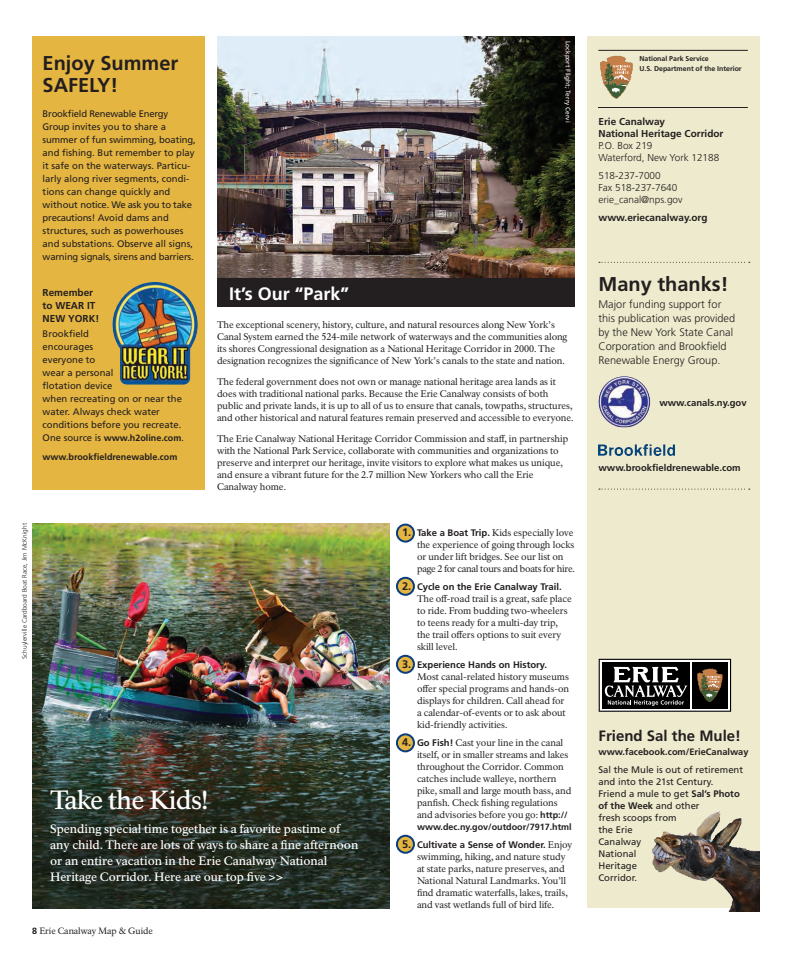
<style>
.page{position:relative;width:792px;height:972px;background:#fff}
.page>*{position:absolute;margin:0;border:0;box-sizing:border-box;transform-origin:0 0}
.t1{font:500 26px "NPS Rawlinson OT";letter-spacing:-.03em;color:#fff}
.Text-new{font:700 20px/22px "Frutiger";color:#231f20}
.Subhead-large{font:700 18px "Frutiger";color:#fff}
.Subhead-large-2{font:700 15px "Frutiger";color:#231f20}
.Intro_paragraph_or_p{font:500 12px/16px "NPS Rawlinson OT";letter-spacing:-.005em;color:#fff}
.Text-new-2{font:300 11px/14px "Frutiger";color:#231f20}
.Subhead-new{font:700 10px/13px "Frutiger";color:#231f20}
.t2{font:300 10px/12px "Frutiger";color:#231f20}
.Text-new-3{font:9.5px/12px "NPS Rawlinson OT";letter-spacing:-.005em;color:#231f20}
.Text-new-4{font:9.5px/13px "Frutiger";color:#231f20}
.Text-new-5{font:700 9.5px "Frutiger";color:#231f20}
.Text-new-6{font:700 9.2px "Frutiger";color:#231f20}
.Text-new-7{font:700 9px "Frutiger";color:#231f20}
.t3{font:9px "NPS Rawlinson OT";letter-spacing:-.005em;color:#231f20}
.Box-head_B{font:700 7px "Frutiger";color:#231f20}
.Photo_credit{font:300 6.5px "Frutiger";color:#231f20}
.Photo_credit-2{font:6.5px "Frutiger";color:#fff}
.s1{font-weight:400;font-size:9.5px}
.s2{font-family:"NPS Rawlinson OT";font-weight:400;font-size:9.5px}
.s3{font-family:"Frutiger";font-weight:700;font-size:11px}
.s4{font-family:"Frutiger";font-weight:700}
.s5{font-family:"Frutiger";font-weight:700;font-size:9px}
.s6{font-weight:700}
</style>
<div class="page">
<img style="left:217px;top:36px;width:358px;height:243px">
<div style="left:217px;top:279px;width:358px;height:28px;background:#231f20"></div>
<div style="left:32px;top:36px;width:173px;height:454px;background:#e5b541"></div>
<img style="left:112px;top:282px;width:86px;height:103px">
<div style="left:397px;top:525px;width:17px;height:17px;background:#e5b541;border-radius:50%"></div>
<div style="left:396px;top:524px;width:19px;height:19px;border:2px solid #0a3e7e;border-radius:50%"></div>
<div style="left:397px;top:578px;width:17px;height:17px;background:#e5b541;border-radius:50%"></div>
<div style="left:396px;top:577px;width:19px;height:19px;border:2px solid #0a3e7e;border-radius:50%"></div>
<div style="left:397px;top:656px;width:17px;height:17px;background:#e5b541;border-radius:50%"></div>
<div style="left:396px;top:655px;width:19px;height:19px;border:2px solid #0a3e7e;border-radius:50%"></div>
<div style="left:397px;top:734px;width:17px;height:17px;background:#e5b541;border-radius:50%"></div>
<div style="left:396px;top:733px;width:19px;height:19px;border:2px solid #0a3e7e;border-radius:50%"></div>
<div style="left:397px;top:836px;width:17px;height:17px;background:#e5b541;border-radius:50%"></div>
<div style="left:396px;top:835px;width:19px;height:19px;border:2px solid #0a3e7e;border-radius:50%"></div>
<img style="left:32px;top:523px;width:358px;height:385px">
<div style="left:587px;top:36px;width:173px;height:872px;background:#edeacd"></div>
<svg style="left:600px;top:56px;width:33px;height:43px"></svg>
<hr style="left:598px;top:50px;width:150px;height:1px;background:#231f20">
<hr style="left:598px;top:107px;width:150px;height:1px;background:#231f20">
<svg style="left:599px;top:262px;width:151px;height:1px"></svg>
<svg style="left:599px;top:489px;width:151px;height:1px"></svg>
<img style="left:598px;top:376px;width:52px;height:51px">
<img style="left:652px;top:812px;width:108px;height:100px">
<svg style="left:599px;top:659px;width:132px;height:53px;background:#4d4a47"></svg>
<img style="left:598px;top:445px;width:76px;height:11px">
<p class="Photo_credit" style="left:21px;top:659px;width:137px;rotate:-90deg">Schuylerville Cardboard Boat Race, Jim McKnight</p>
<p class="Text-new" style="left:43px;top:51px;width:137px">Enjoy Summer<br>SAFELY!</p>
<p class="Text-new-4" style="left:43px;top:107px;width:155px">Brookfield Renewable Energy<br>Group invites you to share a summer of fun swimming, boating, and fishing. But remember to play it safe on the waterways. Particu&shy;larly along river segments, condi&shy;tions can change quickly and without notice. We ask you to take precautions! Avoid dams and structures, such as powerhouses and substations. Observe all signs, warning signals, sirens and barriers.</p>
<p class="Subhead-new" style="left:43px;top:285px;width:58px">Remember to WEAR IT<br>NEW YORK!</p>
<p class="Text-new-4" style="left:43px;top:327px;width:141px">Brookfield<br>encourages<br>everyone to<br>wear a personal<br>flotation device<br>when recreating on or near the water. Always check water conditions before you recreate.</p>
<p class="Text-new-7" style="left:43px;top:432px;width:143px"><span class="s1">One source is</span> www.h2oline.com<span class="s2">.</span></p>
<p class="Text-new-7" style="left:43px;top:451px;width:136px">www.brookfieldrenewable.com</p>
<p class="Photo_credit-2" style="left:572px;top:41px;width:83px;rotate:90deg">Lockport Flight; Terry Cervi</p>
<p class="Subhead-large" style="left:229px;top:283px;width:122px">It’s Our “Park”</p>
<p class="Text-new-3" style="left:217px;top:318px;width:352px">The exceptional scenery, history, culture, and natural resources along New York’s Canal System earned the 524-mile network of waterways and the communities along its shores Congressional designation as a National Heritage Corridor in 2000. The designation recognizes the significance of New York’s canals to the state and nation.</p>
<p class="Text-new-3" style="left:217px;top:375px;width:358px">The federal government does not own or manage national heritage area lands as it does with traditional national parks. Because the Erie Canalway consists of both public and private lands, it is up to all of us to ensure that canals, towpaths, structures, and other historical and natural features remain preserved and accessible to everyone.</p>
<p class="Text-new-3" style="left:217px;top:432px;width:353px">The Erie Canalway National Heritage Corridor Commission and staff, in partnership with the National Park Service, collaborate with communities and organizations to preserve and interpret our heritage, invite visitors to explore what makes us unique, and ensure a vibrant future for the 2.7 million New Yorkers who call the Erie Canalway home.</p>
<p class="t1" style="left:50px;top:784px;width:160px">Take the Kids!</p>
<p class="Intro_paragraph_or_p" style="left:50px;top:821px;width:310px">Spending special time together is a favorite pastime of any child. There are lots of ways to share a fine afternoon or an entire vacation in the Erie Canalway National Heritage Corridor. Here are our top five &gt;&gt;</p>
<p class="Text-new-3" style="left:417px;top:527px;width:159px;text-indent:-15px"><span class="s3">1.</span> <span class="s4">Take a Boat Trip.</span> Kids especially love the experience of going through locks or under lift bridges. See our list on page 2 for canal tours and boats for hire.</p>
<p class="Text-new-3" style="left:417px;top:581px;width:156px;text-indent:-15px"><span class="s3">2.</span> <span class="s4">Cycle on the Erie Canalway Trail.<br></span>The off-road trail is a great, safe place to ride. From budding two-wheelers to teens ready for a multi-day trip, the trail offers options to suit every skill level.</p>
<p class="Text-new-3" style="left:417px;top:659px;width:154px;text-indent:-15px"><span class="s3">3.</span> <span class="s4">Experience Hands on History.<br></span>Most canal-related history museums offer special programs and hands-on displays for children. Call ahead for a calendar-of-events or to ask about kid-friendly activities.</p>
<p class="Text-new-3" style="left:417px;top:737px;width:156px;text-indent:-15px"><span class="s3">4.</span> <span class="s4">Go Fish!</span> Cast your line in the canal itself, or in smaller streams and lakes throughout the Corridor. Common catches include walleye, northern pike, small and large mouth bass, and panfish. Check fishing regulations and advisories before you go: <span class="s5">http://</span></p>
<p class="Text-new-7" style="left:417px;top:822px;width:156px">www.dec.ny.gov/outdoor/7917.html</p>
<p class="Text-new-3" style="left:417px;top:839px;width:157px;text-indent:-15px"><span class="s3">5.</span> <span class="s4">Cultivate a Sense of Wonder.</span> Enjoy swimming, hiking, and nature study at state parks, nature preserves, and National Natural Landmarks. You’ll find dramatic waterfalls, lakes, trails, and vast wetlands full of bird life.</p>
<p class="t3" style="left:32px;top:925px;width:122px"><span class="s4">8</span> Erie Canalway Map &amp; Guide</p>
<p class="Box-head_B" style="left:639px;top:55px;width:71px">National Park Service</p>
<p class="Box-head_B" style="left:639px;top:64px;width:104px">U.S. Department of the Interior</p>
<p class="Subhead-new" style="left:598px;top:116px;width:127px;line-height:12px">Erie Canalway<br>National Heritage Corridor</p>
<p class="t2" style="left:598px;top:140px;width:122px">P.O. Box 219<br>Waterford, New York 12188</p>
<p class="t2" style="left:598px;top:170px;width:80px">518-237-7000<br>Fax 518-237-7640</p>
<p class="t2" style="left:598px;top:194px;width:86px">erie_canal@nps.gov</p>
<p class="Subhead-new" style="left:598px;top:211px;width:111px">www.eriecanalway.org</p>
<p class="Text-new" style="left:598px;top:273px;width:132px">Many thanks!</p>
<p class="Text-new-2" style="left:598px;top:297px;width:138px">Major funding support for this publication was provided by the New York State Canal<br>Corporation and Brookfield<br>Renewable Energy Group.</p>
<p class="Text-new-5" style="left:659px;top:397px;width:89px">www.canals.ny.gov</p>
<p class="Text-new-5" style="left:598px;top:462px;width:144px">www.brookfieldrenewable.com</p>
<p class="Subhead-large-2" style="left:598px;top:727px;width:144px">Friend Sal the Mule!</p>
<p class="Text-new-6" style="left:598px;top:747px;width:152px">www.facebook.com/ErieCanalway</p>
<p class="Text-new-4" style="left:598px;top:764px;width:146px;line-height:12px">Sal the Mule is out of retirement and into the 21st Century.<br>Friend a mule to get <span class="s6">Sal’s Photo of the Week</span> and other<br>fresh scoops from<br>the Erie<br>Canalway<br>National<br>Heritage<br>Corridor.</p>
</div>
